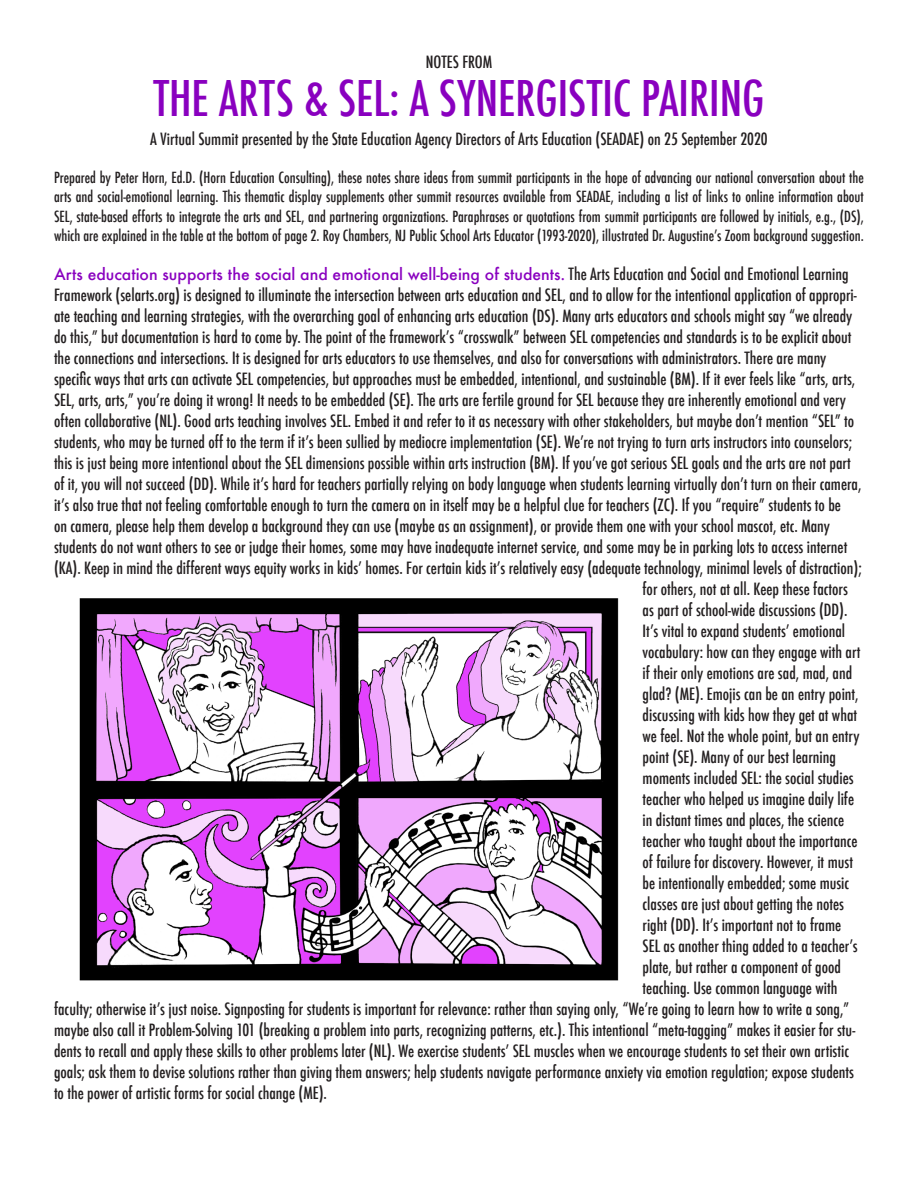
<style>
.page{position:relative;width:918px;height:1188px;background:#fff}
.page>*{position:absolute;margin:0;border:0;box-sizing:border-box;transform-origin:0 0}
.t1{font:500 condensed 48px "Futura";color:#8900bf}
.t2{font:500 condensed 16.5px "Futura";color:#231f20}
.t3{font:500 15.75px "Futura";color:#8900bf}
.t4{font:500 condensed 15px/19.5px "Futura";color:#231f20;text-align:justify}
.s1{font-stretch:condensed;font-size:16.5px;color:#231f20}
</style>
<div class="page">
<img style="left:79px;top:598px;width:540px;height:383px">
<p class="t2" style="left:426px;top:51px;width:68px">NOTES FROM</p>
<p class="t1" style="left:153px;top:68px;width:613px">THE ARTS &amp; SEL: A SYNERGISTIC PAIRING</p>
<p class="t2" style="left:150px;top:128px;width:619px">A Virtual Summit presented by the State Education Agency Directors of Arts Education (SEADAE) on 25 September 2020</p>
<p class="t4" style="left:54px;top:167px;width:811px">Prepared by Peter Horn, Ed.D. (Horn Education Consulting), these notes share ideas from summit participants in the hope of advancing our national conversation about the arts and social-emotional learning. This thematic display supplements other summit resources available from SEADAE, including a list of links to online information about SEL, state-based efforts to integrate the arts and SEL, and partnering organizations. Paraphrases or quotations from summit participants are followed by initials, e.g., (DS), which are explained in the table at the bottom of page 2. Roy Chambers, NJ Public School Arts Educator (1993-2020), illustrated Dr. Augustine’s Zoom background suggestion.</p>
<p class="t3" style="left:54px;top:263px;width:796px">Arts education supports the social and emotional well-being of students. <span class="s1">The Arts Education and Social and Emotional Learning</span></p>
<p class="t2" style="left:54px;top:284px;width:804px">Framework (selarts.org) is designed to illuminate the intersection between arts education and SEL, and to allow for the intentional application of appropri-</p>
<p class="t2" style="left:54px;top:305px;width:800px">ate teaching and learning strategies, with the overarching goal of enhancing arts education (DS). Many arts educators and schools might say “we already</p>
<p class="t2" style="left:54px;top:326px;width:799px">do this,” but documentation is hard to come by. The point of the framework’s “crosswalk” between SEL competencies and standards is to be explicit about</p>
<p class="t2" style="left:54px;top:347px;width:774px">the connections and intersections. It is designed for arts educators to use themselves, and also for conversations with administrators. There are many</p>
<p class="t2" style="left:54px;top:368px;width:803px">specific ways that arts can activate SEL competencies, but approaches must be embedded, intentional, and sustainable (BM). If it ever feels like “arts, arts,</p>
<p class="t2" style="left:54px;top:389px;width:794px">SEL, arts, arts,” you’re doing it wrong! It needs to be embedded (SE). The arts are fertile ground for SEL because they are inherently emotional and very</p>
<p class="t2" style="left:54px;top:410px;width:802px">often collaborative (NL). Good arts teaching involves SEL. Embed it and refer to it as necessary with other stakeholders, but maybe don’t mention “SEL” to</p>
<p class="t2" style="left:54px;top:431px;width:800px">students, who may be turned off to the term if it’s been sullied by mediocre implementation (SE). We’re not trying to turn arts instructors into counselors;</p>
<p class="t2" style="left:54px;top:452px;width:798px">this is just being more intentional about the SEL dimensions possible within arts instruction (BM). If you’ve got serious SEL goals and the arts are not part</p>
<p class="t2" style="left:54px;top:473px;width:809px">of it, you will not succeed (DD). While it’s hard for teachers partially relying on body language when students learning virtually don’t turn on their camera,</p>
<p class="t2" style="left:54px;top:494px;width:788px">it’s also true that not feeling comfortable enough to turn the camera on in itself may be a helpful clue for teachers (ZC). If you “require” students to be</p>
<p class="t2" style="left:54px;top:515px;width:777px">on camera, please help them develop a background they can use (maybe as an assignment), or provide them one with your school mascot, etc. Many</p>
<p class="t2" style="left:54px;top:536px;width:795px">students do not want others to see or judge their homes, some may have inadequate internet service, and some may be in parking lots to access internet</p>
<p class="t2" style="left:54px;top:557px;width:809px">(KA). Keep in mind the different ways equity works in kids’ homes. For certain kids it’s relatively easy (adequate technology, minimal levels of distraction);</p>
<p class="t2" style="left:643px;top:578px;width:207px">for others, not at all. Keep these factors</p>
<p class="t2" style="left:643px;top:599px;width:206px">as part of school-wide discussions (DD).</p>
<p class="t2" style="left:643px;top:620px;width:204px">It’s vital to expand students’ emotional</p>
<p class="t2" style="left:643px;top:641px;width:219px">vocabulary: how can they engage with art</p>
<p class="t2" style="left:643px;top:662px;width:211px">if their only emotions are sad, mad, and</p>
<p class="t2" style="left:643px;top:683px;width:218px">glad? (ME). Emojis can be an entry point,</p>
<p class="t2" style="left:643px;top:704px;width:216px">discussing with kids how they get at what</p>
<p class="t2" style="left:643px;top:725px;width:218px">we feel. Not the whole point, but an entry</p>
<p class="t2" style="left:643px;top:746px;width:195px">point (SE). Many of our best learning</p>
<p class="t2" style="left:643px;top:767px;width:213px">moments included SEL: the social studies</p>
<p class="t2" style="left:643px;top:788px;width:213px">teacher who helped us imagine daily life</p>
<p class="t2" style="left:643px;top:809px;width:203px">in distant times and places, the science</p>
<p class="t2" style="left:643px;top:830px;width:217px">teacher who taught about the importance</p>
<p class="t2" style="left:643px;top:851px;width:212px">of failure for discovery. However, it must</p>
<p class="t2" style="left:643px;top:872px;width:208px">be intentionally embedded; some music</p>
<p class="t2" style="left:643px;top:893px;width:203px">classes are just about getting the notes</p>
<p class="t2" style="left:643px;top:914px;width:200px">right (DD). It’s important not to frame</p>
<p class="t2" style="left:643px;top:935px;width:217px">SEL as another thing added to a teacher’s</p>
<p class="t2" style="left:643px;top:956px;width:200px">plate, but rather a component of good</p>
<p class="t2" style="left:643px;top:977px;width:196px">teaching. Use common language with</p>
<p class="t2" style="left:54px;top:998px;width:797px">faculty; otherwise it’s just noise. Signposting for students is important for relevance: rather than saying only, “We’re going to learn how to write a song,”</p>
<p class="t2" style="left:54px;top:1019px;width:803px">maybe also call it Problem-Solving 101 (breaking a problem into parts, recognizing patterns, etc.). This intentional “meta-tagging” makes it easier for stu-</p>
<p class="t2" style="left:54px;top:1040px;width:797px">dents to recall and apply these skills to other problems later (NL). We exercise students’ SEL muscles when we encourage students to set their own artistic</p>
<p class="t2" style="left:54px;top:1061px;width:802px">goals; ask them to devise solutions rather than giving them answers; help students navigate performance anxiety via emotion regulation; expose students</p>
<p class="t2" style="left:54px;top:1082px;width:275px">to the power of artistic forms for social change (ME).</p>
</div>
